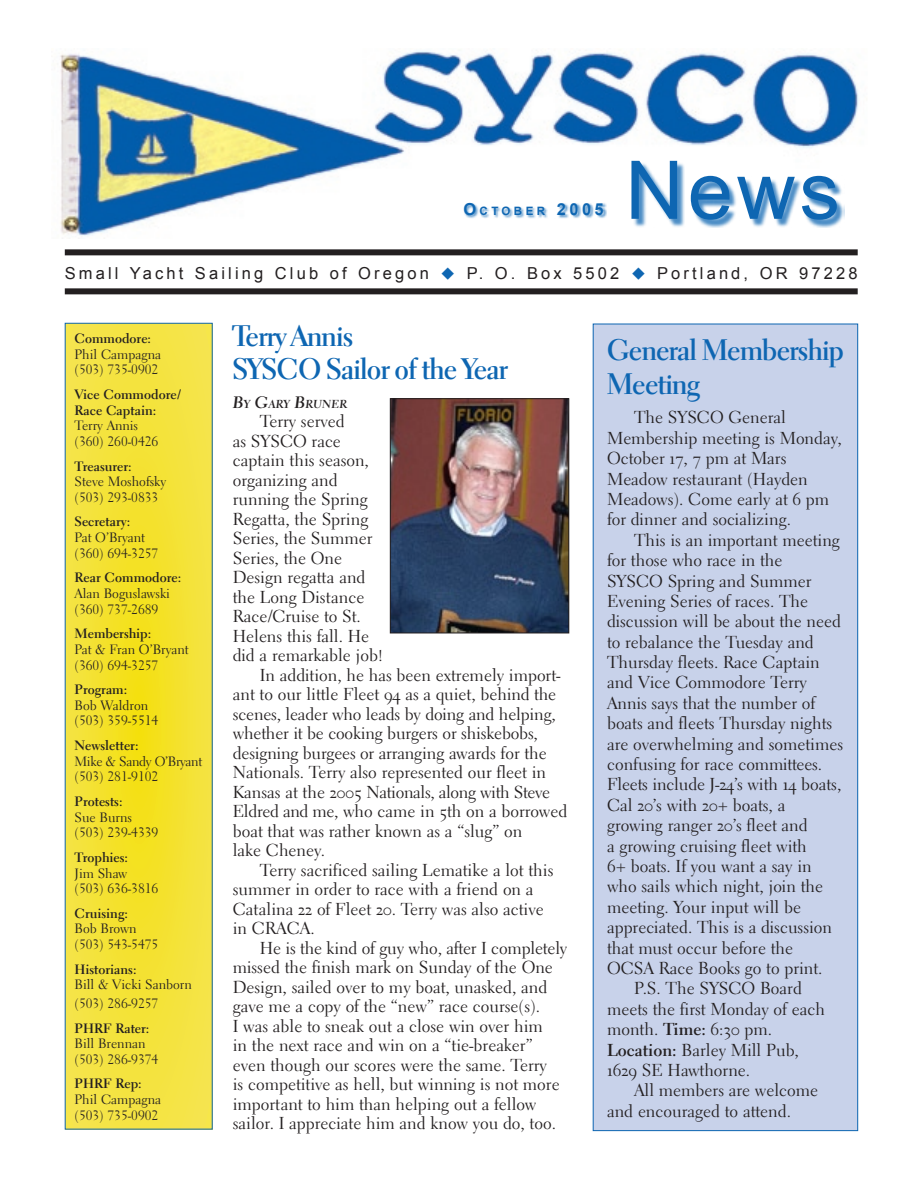
<style>
.page{position:relative;width:918px;height:1188px;background:#fff}
.page>*{position:absolute;margin:0;border:0;box-sizing:border-box;transform-origin:0 0}
.t1{font:81px "Arial";color:#0e66b2}
.t2{font:30px/33.9px "Electra LH Bold Display";color:#0e66b2}
.t3{font:17.25px/20.4px "Electra LH Regular Os F";color:#231f20}
.t4{font:17.25px "Electra LH Regular Os F";letter-spacing:-.02em;color:#231f20}
.t5{font:16.5px "Arial";letter-spacing:.19em;color:#231f20}
.t6{font:13.5px/15.6px "Electra LH";color:#231f20}
.t7{font:700 13.5px/15.6px "Electra LH";color:#231f20}
.t8{font:13.5px/15.6px "Electra LH";letter-spacing:-.025em;color:#231f20}
.t9{font:11.55px "Electra LH Bold Cursive Os F";color:#231f20}
.t10{font:700 11.55px "Arial";letter-spacing:.295em;color:#0e66b2}
.s1{font-size:16.5px}
.s2{color:#0e66b2}
.s3{font-family:"Electra LH";font-weight:700}
</style>
<div class="page">
<img style="left:60px;top:50px;width:799px;height:186px">
<div style="left:65px;top:249px;width:793px;height:6px;background:#231f20"></div>
<div style="left:65px;top:288px;width:793px;height:6px;background:#231f20"></div>
<div style="left:632px;top:161px;width:213px;height:67px;background:#0e66b2;opacity:.75"></div>
<div style="left:464px;top:202px;width:143px;height:16px;background:#0e66b2;opacity:.75"></div>
<svg style="left:67px;top:325px;width:144px;height:803px;background:#f4e237"></svg>
<div style="left:593px;top:324px;width:265px;height:807px;background:#c8d2ea"></div>
<img style="left:392px;top:400px;width:175px;height:231px">
<div style="left:390px;top:398px;width:179px;height:235px;border:1px solid #231f20"></div>
<p class="t10" style="left:463px;top:204px;width:142px"><span class="s1">O</span>CTOBER <span class="s1">2005</span></p>
<h1 class="t1" style="left:625px;top:145px;width:216px">News</h1>
<p class="t5" style="left:65px;top:264px;width:794px">Small Yacht Sailing Club of Oregon <span class="s2">◆</span> P. O. Box 5502 <span class="s2">◆</span> Portland, OR 97228</p>
<p class="t7" style="left:75px;top:331px;width:78px">Commodore:</p>
<p class="t6" style="left:75px;top:346px;width:88px">Phil Campagna (503) 735-0902</p>
<p class="t7" style="left:75px;top:387px;width:108px">Vice Commodore/<br>Race Captain:</p>
<p class="t6" style="left:75px;top:418px;width:85px">Terry Annis (360) 260-0426</p>
<p class="t7" style="left:75px;top:458px;width:59px">Treasurer:</p>
<p class="t6" style="left:75px;top:474px;width:93px">Steve Moshofsky (503) 293-0833</p>
<p class="t7" style="left:75px;top:514px;width:57px">Secretary:</p>
<p class="t6" style="left:75px;top:530px;width:85px">Pat O’Bryant (360) 694-3257</p>
<p class="t7" style="left:75px;top:570px;width:108px">Rear Commodore:</p>
<p class="t6" style="left:75px;top:586px;width:97px">Alan Boguslawski (360) 737-2689</p>
<p class="t7" style="left:75px;top:626px;width:78px">Membership:</p>
<p class="t6" style="left:75px;top:642px;width:116px">Pat &amp; Fran O’Bryant (360) 694-3257</p>
<p class="t7" style="left:75px;top:682px;width:54px">Program:</p>
<p class="t6" style="left:75px;top:697px;width:85px">Bob Waldron (503) 359-5514</p>
<p class="t7" style="left:75px;top:738px;width:66px">Newsletter:</p>
<p class="t8" style="left:75px;top:753px;width:129px">Mike &amp; Sandy O’Bryant (503) 281-9102</p>
<p class="t7" style="left:75px;top:794px;width:50px">Protests:</p>
<p class="t6" style="left:75px;top:809px;width:85px">Sue Burns (503) 239-4339</p>
<p class="t7" style="left:75px;top:849px;width:55px">Trophies:</p>
<p class="t6" style="left:75px;top:865px;width:85px">Jim Shaw (503) 636-3816</p>
<p class="t7" style="left:75px;top:905px;width:55px">Cruising:</p>
<p class="t6" style="left:75px;top:921px;width:85px">Bob Brown (503) 543-5475</p>
<p class="t7" style="left:75px;top:961px;width:64px">Historians:</p>
<p class="t6" style="left:75px;top:975px;width:119px;line-height:18.6px">Bill &amp; Vicki Sanborn (503) 286-9257</p>
<p class="t7" style="left:75px;top:1020px;width:76px">PHRF Rater:</p>
<p class="t6" style="left:75px;top:1036px;width:85px">Bill Brennan (503) 286-9374</p>
<p class="t7" style="left:75px;top:1076px;width:69px">PHRF Rep:</p>
<p class="t6" style="left:75px;top:1092px;width:88px">Phil Campagna (503) 735-0902</p>
<h2 class="t2" style="left:233px;top:320px;width:276px;line-height:33px">Terry Annis<br>SYSCO Sailor of the Year</h2>
<p class="t9" style="left:233px;top:397px;width:116px"><span class="s1">B</span>Y <span class="s1">G</span>ARY <span class="s1">B</span>RUNER</p>
<p class="t3" style="left:260px;top:411px;width:86px">Terry served</p>
<p class="t3" style="left:233px;top:431px;width:110px">as SYSCO race</p>
<p class="t3" style="left:233px;top:450px;width:138px">captain this season,</p>
<p class="t3" style="left:233px;top:470px;width:106px">organizing and</p>
<p class="t3" style="left:233px;top:489px;width:136px">running the Spring</p>
<p class="t3" style="left:233px;top:509px;width:137px">Regatta, the Spring</p>
<p class="t3" style="left:233px;top:528px;width:141px">Series, the Summer</p>
<p class="t3" style="left:233px;top:548px;width:111px">Series, the One</p>
<p class="t3" style="left:233px;top:567px;width:134px">Design regatta and</p>
<p class="t3" style="left:233px;top:587px;width:133px">the Long Distance</p>
<p class="t3" style="left:233px;top:606px;width:130px">Race/Cruise to St.</p>
<p class="t3" style="left:233px;top:626px;width:138px">Helens this fall. He</p>
<p class="t3" style="left:233px;top:645px;width:152px">did a remarkable job!</p>
<p class="t3" style="left:260px;top:665px;width:302px">In addition, he has been extremely import-</p>
<p class="t3" style="left:233px;top:684px;width:325px">ant to our little Fleet 94 as a quiet, behind the</p>
<p class="t3" style="left:233px;top:704px;width:324px">scenes, leader who leads by doing and helping,</p>
<p class="t3" style="left:233px;top:723px;width:307px">whether it be cooking burgers or shiskebobs,</p>
<p class="t3" style="left:233px;top:743px;width:316px">designing burgees or arranging awards for the</p>
<p class="t3" style="left:233px;top:762px;width:315px">Nationals. Terry also represented our fleet in</p>
<p class="t4" style="left:233px;top:781px;width:319px">Kansas at the 2005 Nationals, along with Steve</p>
<p class="t3" style="left:233px;top:801px;width:336px">Eldred and me, who came in 5th on a borrowed</p>
<p class="t3" style="left:233px;top:821px;width:291px">boat that was rather known as a “slug” on</p>
<p class="t3" style="left:233px;top:840px;width:94px">lake Cheney.</p>
<p class="t3" style="left:260px;top:860px;width:295px">Terry sacrificed sailing Lematike a lot this</p>
<p class="t3" style="left:233px;top:879px;width:302px">summer in order to race with a friend on a</p>
<p class="t3" style="left:233px;top:899px;width:312px">Catalina 22 of Fleet 20. Terry was also active</p>
<p class="t3" style="left:233px;top:918px;width:83px">in CRACA.</p>
<p class="t3" style="left:260px;top:938px;width:309px">He is the kind of guy who, after I completely</p>
<p class="t3" style="left:233px;top:957px;width:322px">missed the finish mark on Sunday of the One</p>
<p class="t3" style="left:233px;top:977px;width:316px">Design, sailed over to my boat, unasked, and</p>
<p class="t3" style="left:233px;top:996px;width:309px">gave me a copy of the “new” race course(s).</p>
<p class="t3" style="left:233px;top:1016px;width:312px">I was able to sneak out a close win over him</p>
<p class="t3" style="left:233px;top:1035px;width:301px">in the next race and win on a “tie-breaker”</p>
<p class="t3" style="left:233px;top:1055px;width:316px">even though our scores were the same. Terry</p>
<p class="t3" style="left:233px;top:1074px;width:328px">is competitive as hell, but winning is not more</p>
<p class="t3" style="left:233px;top:1094px;width:305px">important to him than helping out a fellow</p>
<p class="t3" style="left:233px;top:1113px;width:325px">sailor. I appreciate him and know you do, too.</p>
<h2 class="t2" style="left:607px;top:333px;width:238px">General Membership<br>Meeting</h2>
<p class="t3" style="left:607px;top:407px;width:236px;text-indent:27px">The SYSCO General<br>Membership meeting is Monday,<br>October 17, 7 pm at Mars<br>Meadow restaurant (Hayden<br>Meadows). Come early at 6 pm for dinner and socializing.</p>
<p class="t3" style="left:634px;top:530px;width:207px">This is an important meeting</p>
<p class="t3" style="left:607px;top:550px;width:177px">for those who race in the</p>
<p class="t3" style="left:607px;top:570px;width:206px">SYSCO Spring and Summer</p>
<p class="t3" style="left:607px;top:591px;width:203px">Evening Series of races. The</p>
<p class="t3" style="left:607px;top:611px;width:235px">discussion will be about the need</p>
<p class="t3" style="left:607px;top:632px;width:208px">to rebalance the Tuesday and</p>
<p class="t3" style="left:607px;top:652px;width:214px">Thursday fleets. Race Captain</p>
<p class="t3" style="left:607px;top:672px;width:201px">and Vice Commodore Terry</p>
<p class="t3" style="left:607px;top:693px;width:210px">Annis says that the number of</p>
<p class="t3" style="left:607px;top:713px;width:227px">boats and fleets Thursday nights</p>
<p class="t3" style="left:607px;top:734px;width:238px">are overwhelming and sometimes</p>
<p class="t3" style="left:607px;top:754px;width:217px">confusing for race committees.</p>
<p class="t3" style="left:607px;top:774px;width:236px">Fleets include J-24’s with 14 boats,</p>
<p class="t3" style="left:607px;top:795px;width:180px">Cal 20’s with 20+ boats, a</p>
<p class="t3" style="left:607px;top:815px;width:202px">growing ranger 20’s fleet and</p>
<p class="t3" style="left:607px;top:836px;width:201px">a growing cruising fleet with</p>
<p class="t3" style="left:607px;top:856px;width:206px">6+ boats. If you want a say in</p>
<p class="t3" style="left:607px;top:876px;width:218px">who sails which night, join the</p>
<p class="t3" style="left:607px;top:897px;width:195px">meeting. Your input will be</p>
<p class="t3" style="left:607px;top:917px;width:227px">appreciated. This is a discussion</p>
<p class="t3" style="left:607px;top:938px;width:188px">that must occur before the</p>
<p class="t3" style="left:607px;top:958px;width:217px">OCSA Race Books go to print.</p>
<p class="t3" style="left:634px;top:978px;width:169px">P.S. The SYSCO Board</p>
<p class="t3" style="left:607px;top:999px;width:219px">meets the first Monday of each</p>
<p class="t3" style="left:607px;top:1019px;width:167px">month. <span class="s3">Time:</span> 6:30 pm.</p>
<p class="t3" style="left:607px;top:1040px;width:193px"><span class="s3">Location:</span> Barley Mill Pub,</p>
<p class="t3" style="left:607px;top:1060px;width:145px">1629 SE Hawthorne.</p>
<p class="t3" style="left:634px;top:1080px;width:186px">All members are welcome</p>
<p class="t3" style="left:607px;top:1101px;width:186px">and encouraged to attend.</p>
</div>
